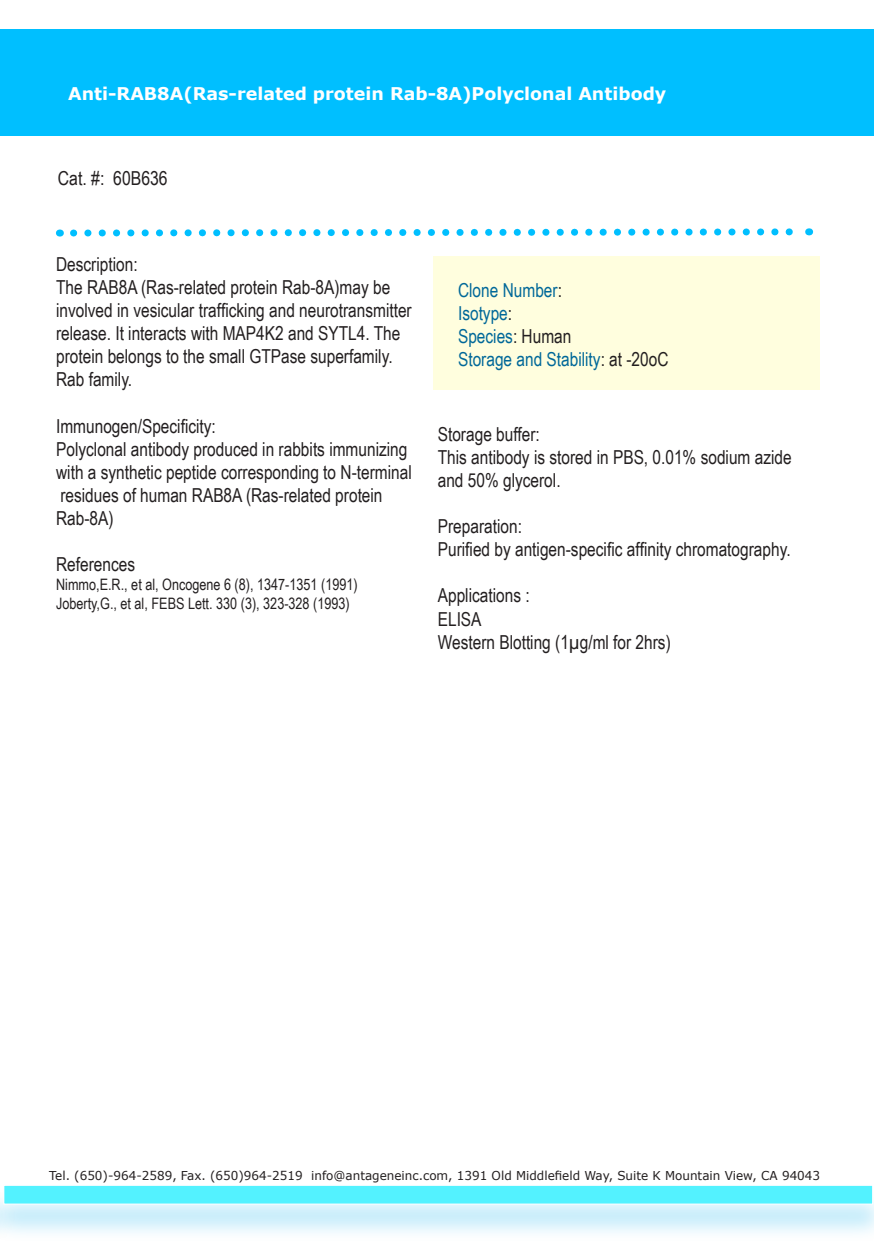
<style>
.page{position:relative;width:874px;height:1241px;background:#fff}
.page>*{position:absolute;margin:0;border:0;box-sizing:border-box;transform-origin:0 0}
.t1{font:19.25px/23.1px "Arial Narrow";color:#231f20}
.t2{font:19.25px "Arial Narrow";color:#006899}
.t3{font:700 17.5px "Verdana";color:#fff}
.t4{font:15.75px "Arial Narrow";color:#231f20}
.t5{font:12.25px "Verdana";color:#231f20}
.s1{color:#231f20}
</style>
<div class="page">
<hr style="left:0;top:30px;width:1px;height:106px;background:#00bfff">
<div style="left:2px;top:30px;width:871px;height:106px;background:#00bfff"></div>
<div style="left:0;top:1184px;width:873px;height:56px;background:#00aeef;opacity:.26"></div>
<div style="left:4px;top:1185px;width:868px;height:18px;background:#53f2ff"></div>
<div style="left:3px;top:1184px;width:869px;height:20px;border:1px solid #fcfeff"></div>
<div style="left:433px;top:257px;width:386px;height:133px;background:#fffede"></div>
<svg style="left:70px;top:228px;width:739px;height:9px"></svg>
<p class="t3" style="left:68px;top:82px;width:599px">Anti-RAB8A(Ras-related protein Rab-8A)Polyclonal Antibody</p>
<p class="t1" style="left:58px;top:166px;width:111px">Cat. #: 60B636</p>
<p class="t1" style="left:56px;top:252px;width:83px">Description:</p>
<p class="t1" style="left:56px;top:275px;width:357px">The RAB8A (Ras-related protein Rab-8A)may be involved in vesicular trafficking and neurotransmitter release. It interacts with MAP4K2 and SYTL4. The protein belongs to the small GTPase superfamily.<br>Rab family.</p>
<p class="t1" style="left:56px;top:413px;width:161px">Immunogen/Specificity:</p>
<p class="t1" style="left:56px;top:436px;width:357px">Polyclonal antibody produced in rabbits immunizing with a synthetic peptide corresponding to N-terminal residues of human RAB8A (Ras-related protein Rab-8A)</p>
<p class="t1" style="left:56px;top:552px;width:80px">References</p>
<p class="t4" style="left:56px;top:573px;width:303px">Nimmo,E.R., et al, Oncogene 6 (8), 1347-1351 (1991)</p>
<p class="t4" style="left:56px;top:592px;width:295px">Joberty,G., et al, FEBS Lett. 330 (3), 323-328 (1993)</p>
<p class="t2" style="left:458px;top:276px;width:105px">Clone Number<span class="s1">:</span></p>
<p class="t2" style="left:458px;top:299px;width:56px">Isotype<span class="s1">:</span></p>
<p class="t2" style="left:458px;top:322px;width:115px">Species<span class="s1">: Human</span></p>
<p class="t2" style="left:458px;top:345px;width:212px">Storage and Stability<span class="s1">: at -20oC</span></p>
<p class="t1" style="left:437px;top:421px;width:103px">Storage buffer:</p>
<p class="t1" style="left:437px;top:444px;width:355px">This antibody is stored in PBS, 0.01% sodium azide and 50% glycerol.</p>
<p class="t1" style="left:437px;top:514px;width:86px">Preparation:</p>
<p class="t1" style="left:437px;top:537px;width:354px">Purified by antigen-specific affinity chromatography.</p>
<p class="t1" style="left:437px;top:583px;width:93px">Applications :</p>
<p class="t1" style="left:437px;top:606px;width:45px">ELISA</p>
<p class="t1" style="left:437px;top:629px;width:234px">Western Blotting (1µg/ml for 2hrs)</p>
<p class="t5" style="left:49px;top:1167px;width:772px">Tel. (650)-964-2589, Fax. (650)964-2519 info@antageneinc.com, 1391 Old Middlefield Way, Suite K Mountain View, CA 94043</p>
</div>
